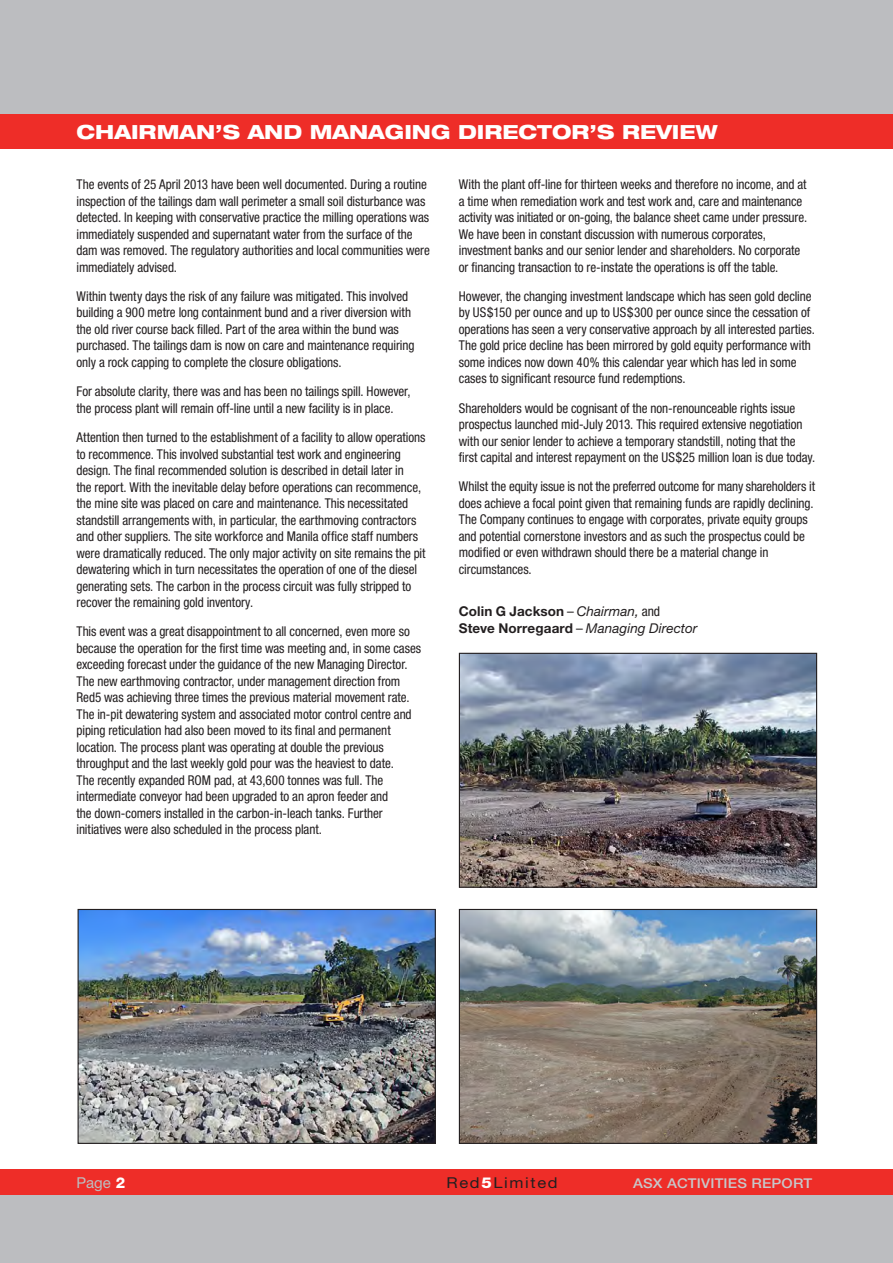
<style>
.page{position:relative;width:893px;height:1263px;background:#fff}
.page>*{position:absolute;margin:0;border:0;box-sizing:border-box;transform-origin:0 0}
.t1{font:800 expanded 19.5px "Helvetica Neue";color:#fff}
.t2{font:15px "Helvetica Neue";letter-spacing:.1em;color:#231f20;scale:1.1 1}
.t3{font:15px "Helvetica Neue";color:#bcbdc0}
.t4{font:condensed 13.5px/16.5px "Helvetica Neue";letter-spacing:-.005em;color:#231f20}
.t5{font:700 13.5px/16.5px "Helvetica Neue";color:#231f20}
.t6{font:500 13.5px "Helvetica Neue";letter-spacing:.01em;color:#c7c8ca;scale:1.1 1}
.s1{font-weight:400;font-stretch:condensed}
.s2{font-weight:400;font-style:italic}
.s3{font-weight:800;color:#fff}
</style>
<div class="page">
<div style="left:0;top:0;width:893px;height:149px;background:#bcbdc0"></div>
<div style="left:0;top:115px;width:893px;height:34px;background:#ee2d28"></div>
<div style="left:0;top:1178px;width:893px;height:85px;background:#bcbdc0"></div>
<div style="left:0;top:1169px;width:893px;height:26px;background:#ee2d28"></div>
<hr style="left:892px;top:0;width:1px;height:149px;background:#bcbdc0">
<img style="left:461px;top:911px;width:354px;height:231px">
<div style="left:459px;top:909px;width:358px;height:235px;border:1px solid #231f20"></div>
<img style="left:80px;top:911px;width:354px;height:231px">
<div style="left:78px;top:909px;width:358px;height:235px;border:1px solid #231f20"></div>
<img style="left:461px;top:655px;width:354px;height:231px">
<div style="left:459px;top:653px;width:358px;height:235px;border:1px solid #231f20"></div>
<h1 class="t1" style="left:77px;top:120px;width:643px">CHAIRMAN’S AND MANAGING DIRECTOR’S REVIEW</h1>
<p class="t4" style="left:77px;top:176px;width:355px">The events of 25 April 2013 have been well documented. During a routine inspection of the tailings dam wall perimeter a small soil disturbance was detected. In keeping with conservative practice the milling operations was immediately suspended and supernatant water from the surface of the dam was removed. The regulatory authorities and local communities were immediately advised.</p>
<p class="t4" style="left:77px;top:288px;width:339px">Within twenty days the risk of any failure was mitigated. This involved building a 900 metre long containment bund and a river diversion with the old river course back filled. Part of the area within the bund was purchased. The tailings dam is now on care and maintenance requiring only a rock capping to complete the closure obligations.</p>
<p class="t4" style="left:77px;top:383px;width:336px">For absolute clarity, there was and has been no tailings spill. However, the process plant will remain off-line until a new facility is in place.</p>
<p class="t4" style="left:77px;top:429px;width:351px">Attention then turned to the establishment of a facility to allow operations to recommence. This involved substantial test work and engineering design. The final recommended solution is described in detail later in<br>the report. With the inevitable delay before operations can recommence, the mine site was placed on care and maintenance. This necessitated standstill arrangements with, in particular, the earthmoving contractors and other suppliers. The site workforce and Manila office staff numbers were dramatically reduced. The only major activity on site remains the pit dewatering which in turn necessitates the operation of one of the diesel generating sets. The carbon in the process circuit was fully stripped to recover the remaining gold inventory.</p>
<p class="t4" style="left:77px;top:623px;width:346px">This event was a great disappointment to all concerned, even more so because the operation for the first time was meeting and, in some cases exceeding forecast under the guidance of the new Managing Director.<br>The new earthmoving contractor, under management direction from Red5 was achieving three times the previous material movement rate.<br>The in-pit dewatering system and associated motor control centre and piping reticulation had also been moved to its final and permanent location. The process plant was operating at double the previous throughput and the last weekly gold pour was the heaviest to date.<br>The recently expanded ROM pad, at 43,600 tonnes was full. The intermediate conveyor had been upgraded to an apron feeder and<br>the down-comers installed in the carbon-in-leach tanks. Further initiatives were also scheduled in the process plant.</p>
<p class="t4" style="left:459px;top:176px;width:350px">With the plant off-line for thirteen weeks and therefore no income, and at a time when remediation work and test work and, care and maintenance activity was initiated or on-going, the balance sheet came under pressure.<br>We have been in constant discussion with numerous corporates, investment banks and our senior lender and shareholders. No corporate or financing transaction to re-instate the operations is off the table.</p>
<p class="t4" style="left:459px;top:288px;width:358px">However, the changing investment landscape which has seen gold decline by US$150 per ounce and up to US$300 per ounce since the cessation of operations has seen a very conservative approach by all interested parties.<br>The gold price decline has been mirrored by gold equity performance with some indices now down 40% this calendar year which has led in some cases to significant resource fund redemptions.</p>
<p class="t4" style="left:459px;top:399px;width:358px">Shareholders would be cognisant of the non-renounceable rights issue prospectus launched mid-July 2013. This required extensive negotiation with our senior lender to achieve a temporary standstill, noting that the first capital and interest repayment on the US$25 million loan is due today.</p>
<p class="t4" style="left:459px;top:478px;width:358px">Whilst the equity issue is not the preferred outcome for many shareholders it does achieve a focal point given that remaining funds are rapidly declining.<br>The Company continues to engage with corporates, private equity groups and potential cornerstone investors and as such the prospectus could be modified or even withdrawn should there be a material change in circumstances.</p>
<p class="t5" style="left:459px;top:603px;width:240px">Colin G Jackson <span class="s1">–</span> <span class="s2">Chairman,</span> <span class="s1">and<br></span>Steve Norregaard <span class="s1">–</span> <span class="s2">Managing Director</span></p>
<p class="t3" style="left:77px;top:1173px;width:50px">Page <span class="s3">2</span></p>
<p class="t2" style="left:446px;top:1173px;width:103px">Red<span class="s3">5</span>Limited</p>
<p class="t6" style="left:633px;top:1175px;width:164px">ASX ACTIVITIES REPORT</p>
</div>
